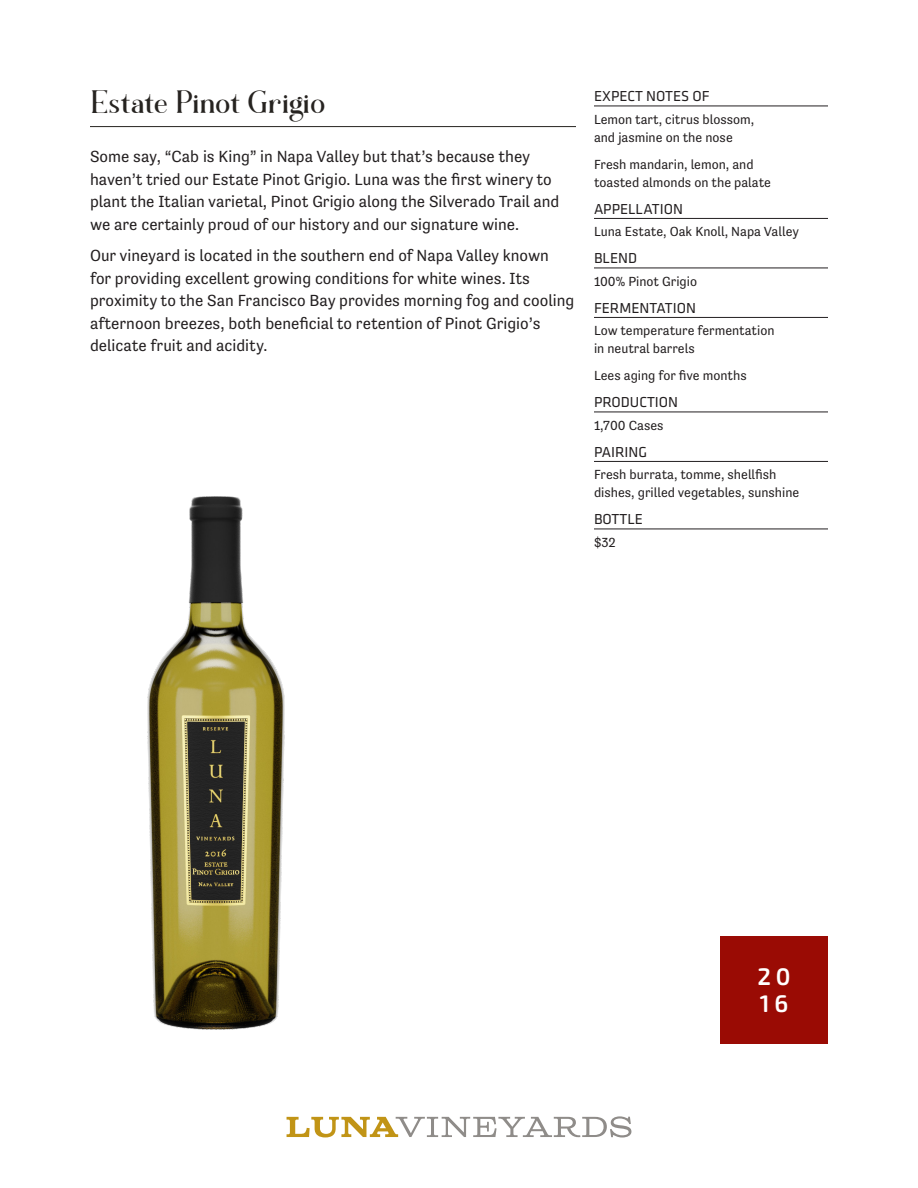
<style>
.page{position:relative;width:918px;height:1188px;background:#fff}
.page>*{position:absolute;margin:0;border:0;box-sizing:border-box;transform-origin:0 0}
.t1{font:33px "Marschel Pro";letter-spacing:-.01em;color:#262320}
.t2{font:600 24px/27px "Exo Soft";color:#fff}
.t3{font:16.5px/22.5px "Tenso";color:#231f20}
.t4{font:15px "Klavika";color:#231f20}
.t5{font:13.5px/18px "Tenso";color:#231f20}
</style>
<div class="page">
<hr style="left:90px;top:126px;width:486px;height:1px;background:#262320">
<hr style="left:594px;top:106px;width:234px;height:1px;background:#231f20">
<hr style="left:594px;top:218px;width:234px;height:1px;background:#231f20">
<hr style="left:594px;top:268px;width:234px;height:1px;background:#231f20">
<hr style="left:594px;top:317px;width:234px;height:1px;background:#231f20">
<hr style="left:594px;top:412px;width:234px;height:1px;background:#231f20">
<hr style="left:594px;top:461px;width:234px;height:1px;background:#231f20">
<hr style="left:594px;top:529px;width:234px;height:1px;background:#231f20">
<svg style="left:287px;top:1116px;width:344px;height:22px"></svg>
<div style="left:720px;top:936px;width:108px;height:108px;background:#9a0b04"></div>
<img style="left:147px;top:496px;width:138px;height:534px">
<h1 class="t1" style="left:90px;top:82px;width:237px">Estate Pinot Grigio</h1>
<p class="t3" style="left:90px;top:145px;width:471px">Some say, “Cab is King” in Napa Valley but that’s because they haven’t tried our Estate Pinot Grigio. Luna was the first winery to plant the Italian varietal, Pinot Grigio along the Silverado Trail and we are certainly proud of our history and our signature wine.</p>
<p class="t3" style="left:90px;top:244px;width:486px">Our vineyard is located in the southern end of Napa Valley known for providing excellent growing conditions for white wines. Its proximity to the San Francisco Bay provides morning fog and cooling afternoon breezes, both beneficial to retention of Pinot Grigio’s delicate fruit and acidity.</p>
<p class="t4" style="left:594px;top:86px;width:117px">EXPECT NOTES OF</p>
<p class="t5" style="left:594px;top:110px;width:162px">Lemon tart, citrus blossom, and jasmine on the nose</p>
<p class="t5" style="left:594px;top:155px;width:179px">Fresh mandarin, lemon, and toasted almonds on the palate</p>
<p class="t4" style="left:594px;top:199px;width:91px">APPELLATION</p>
<p class="t5" style="left:594px;top:223px;width:206px">Luna Estate, Oak Knoll, Napa Valley</p>
<p class="t4" style="left:594px;top:248px;width:45px">BLEND</p>
<p class="t5" style="left:594px;top:272px;width:105px">100% Pinot Grigio</p>
<p class="t4" style="left:594px;top:298px;width:103px">FERMENTATION</p>
<p class="t5" style="left:594px;top:322px;width:182px">Low temperature fermentation in neutral barrels</p>
<p class="t5" style="left:594px;top:367px;width:154px">Lees aging for five months</p>
<p class="t4" style="left:594px;top:392px;width:86px">PRODUCTION</p>
<p class="t5" style="left:594px;top:416px;width:71px">1,700 Cases</p>
<p class="t4" style="left:594px;top:442px;width:55px">PAIRING</p>
<p class="t5" style="left:594px;top:466px;width:207px">Fresh burrata, tomme, shellfish dishes, grilled vegetables, sunshine</p>
<p class="t4" style="left:594px;top:509px;width:50px">BOTTLE</p>
<p class="t5" style="left:594px;top:533px;width:23px">$32</p>
<h2 class="t2" style="left:757px;top:963px;width:35px">20<br>16</h2>
</div>
